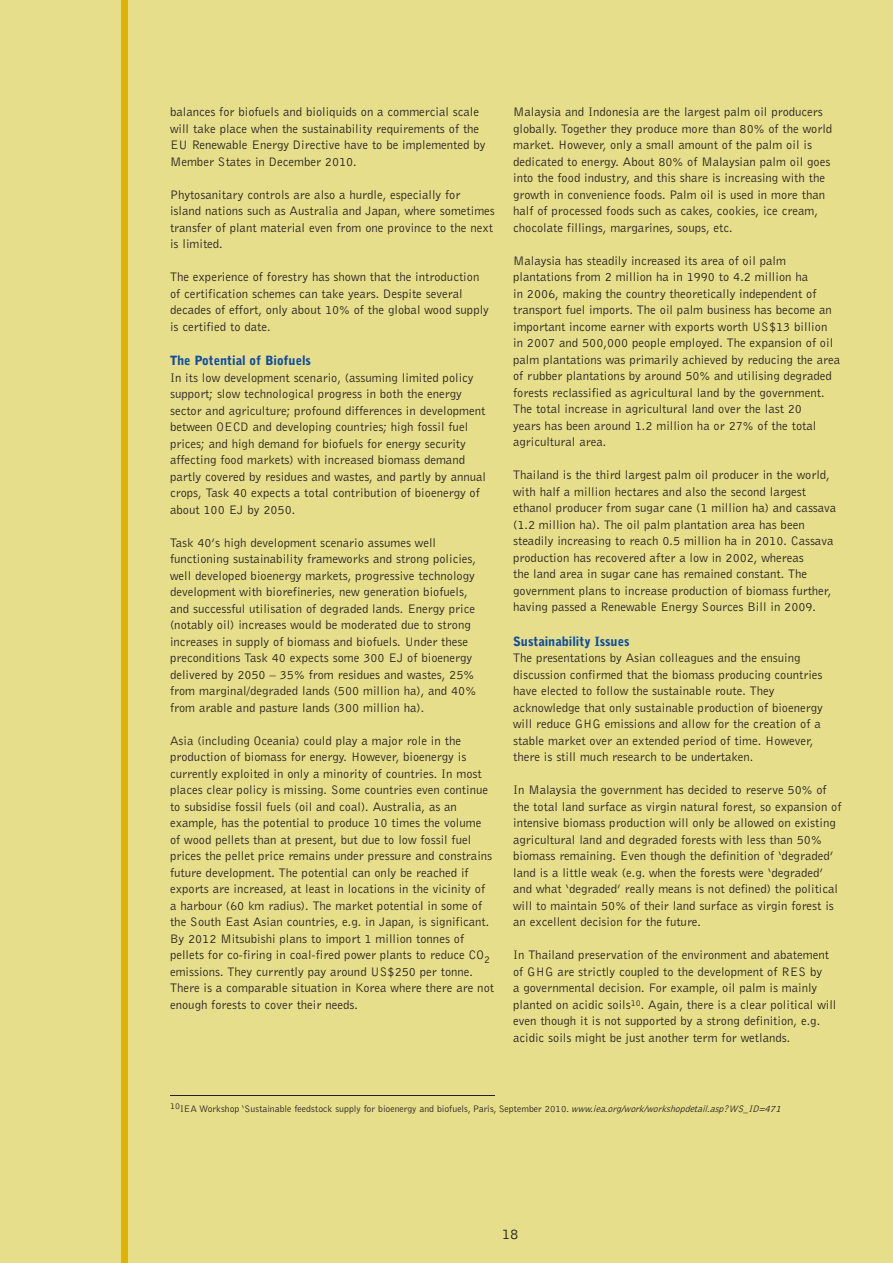
<style>
.page{position:relative;width:893px;height:1263px;background:#e7de8b}
.page>*{position:absolute;margin:0;border:0;box-sizing:border-box;transform-origin:0 0}
.t1{font:15px "Bell Gothic BT";color:#231f20}
.t2{font:12.75px/16.5px "Bell Gothic BT";color:#231f20}
.t3{font:900 12.75px "Bell Gothic BT";color:#0d4da1}
.t4{font:300 9.75px "Bell Gothic";color:#231f20}
.s1{font-style:italic}
</style>
<div class="page">
<div style="left:121px;top:0;width:7px;height:1263px;background:#deb308"></div>
<hr style="left:170px;top:1095px;width:324px;height:1px;background:#231f20">
<p class="t2" style="left:170px;top:104px;width:317px">balances for biofuels and bioliquids on a commercial scale will take place when the sustainability requirements of the EU Renewable Energy Directive have to be implemented by Member States in December 2010.</p>
<p class="t2" style="left:170px;top:187px;width:326px">Phytosanitary controls are also a hurdle, especially for<br>island nations such as Australia and Japan, where sometimes transfer of plant material even from one province to the next is limited.</p>
<p class="t2" style="left:170px;top:269px;width:320px">The experience of forestry has shown that the introduction of certification schemes can take years. Despite several decades of effort, only about 10% of the global wood supply is certified to date.</p>
<p class="t3" style="left:170px;top:356px;width:142px">The Potential of Biofuels</p>
<p class="t2" style="left:170px;top:370px;width:318px">In its low development scenario, (assuming limited policy support; slow technological progress in both the energy sector and agriculture; profound differences in development between OECD and developing countries; high fossil fuel prices; and high demand for biofuels for energy security affecting food markets) with increased biomass demand partly covered by residues and wastes, and partly by annual crops, Task 40 expects a total contribution of bioenergy of about 100 EJ by 2050.</p>
<p class="t2" style="left:170px;top:535px;width:307px">Task 40’s high development scenario assumes well functioning sustainability frameworks and strong policies, well developed bioenergy markets, progressive technology development with biorefineries, new generation biofuels, and successful utilisation of degraded lands. Energy price (notably oil) increases would be moderated due to strong increases in supply of biomass and biofuels. Under these preconditions Task 40 expects some 300 EJ of bioenergy delivered by 2050 – 35% from residues and wastes, 25% from marginal/degraded lands (500 million ha), and 40% from arable and pasture lands (300 million ha).</p>
<p class="t2" style="left:170px;top:733px;width:326px">Asia (including Oceania) could play a major role in the production of biomass for energy. However, bioenergy is currently exploited in only a minority of countries. In most places clear policy is missing. Some countries even continue to subsidise fossil fuels (oil and coal). Australia, as an example, has the potential to produce 10 times the volume of wood pellets than at present, but due to low fossil fuel prices the pellet price remains under pressure and constrains future development. The potential can only be reached if exports are increased, at least in locations in the vicinity of a harbour (60 km radius). The market potential in some of the South East Asian countries, e.g. in Japan, is significant.<br>By 2012 Mitsubishi plans to import 1 million tonnes of pellets for co-firing in coal-fired power plants to reduce CO<sub>2 </sub>emissions. They currently pay around US$250 per tonne.<br>There is a comparable situation in Korea where there are not enough forests to cover their needs.</p>
<p class="t2" style="left:513px;top:104px;width:321px">Malaysia and Indonesia are the largest palm oil producers globally. Together they produce more than 80% of the world market. However, only a small amount of the palm oil is dedicated to energy. About 80% of Malaysian palm oil goes into the food industry, and this share is increasing with the growth in convenience foods. Palm oil is used in more than half of processed foods such as cakes, cookies, ice cream, chocolate fillings, margarines, soups, etc.</p>
<p class="t2" style="left:513px;top:253px;width:329px">Malaysia has steadily increased its area of oil palm plantations from 2 million ha in 1990 to 4.2 million ha<br>in 2006, making the country theoretically independent of transport fuel imports. The oil palm business has become an important income earner with exports worth US$13 billion in 2007 and 500,000 people employed. The expansion of oil palm plantations was primarily achieved by reducing the area of rubber plantations by around 50% and utilising degraded forests reclassified as agricultural land by the government.<br>The total increase in agricultural land over the last 20<br>years has been around 1.2 million ha or 27% of the total agricultural area.</p>
<p class="t2" style="left:513px;top:467px;width:325px">Thailand is the third largest palm oil producer in the world, with half a million hectares and also the second largest ethanol producer from sugar cane (1 million ha) and cassava (1.2 million ha). The oil palm plantation area has been steadily increasing to reach 0.5 million ha in 2010. Cassava production has recovered after a low in 2002, whereas<br>the land area in sugar cane has remained constant. The government plans to increase production of biomass further, having passed a Renewable Energy Sources Bill in 2009.</p>
<p class="t3" style="left:513px;top:636px;width:118px">Sustainability Issues</p>
<p class="t2" style="left:513px;top:650px;width:311px">The presentations by Asian colleagues and the ensuing discussion confirmed that the biomass producing countries have elected to follow the sustainable route. They acknowledge that only sustainable production of bioenergy will reduce GHG emissions and allow for the creation of a stable market over an extended period of time. However, there is still much research to be undertaken.</p>
<p class="t2" style="left:513px;top:782px;width:330px">In Malaysia the government has decided to reserve 50% of the total land surface as virgin natural forest, so expansion of intensive biomass production will only be allowed on existing agricultural land and degraded forests with less than 50% biomass remaining. Even though the definition of ‘degraded’ land is a little weak (e.g. when the forests were ‘degraded’ and what ‘degraded’ really means is not defined) the political will to maintain 50% of their land surface as virgin forest is an excellent decision for the future.</p>
<p class="t2" style="left:513px;top:947px;width:325px">In Thailand preservation of the environment and abatement of GHG are strictly coupled to the development of RES by<br>a governmental decision. For example, oil palm is mainly planted on acidic soils<sup>10</sup>. Again, there is a clear political will even though it is not supported by a strong definition, e.g. acidic soils might be just another term for wetlands.</p>
<p class="t4" style="left:170px;top:1105px;width:614px"><sup>10</sup>IEA Workshop ‘Sustainable feedstock supply for bioenergy and biofuels, Paris, September 2010. <span class="s1">www.iea.org/work/workshopdetail.asp?WS_ID=471</span></p>
<p class="t1" style="left:502px;top:1228px;width:18px">18</p>
</div>
